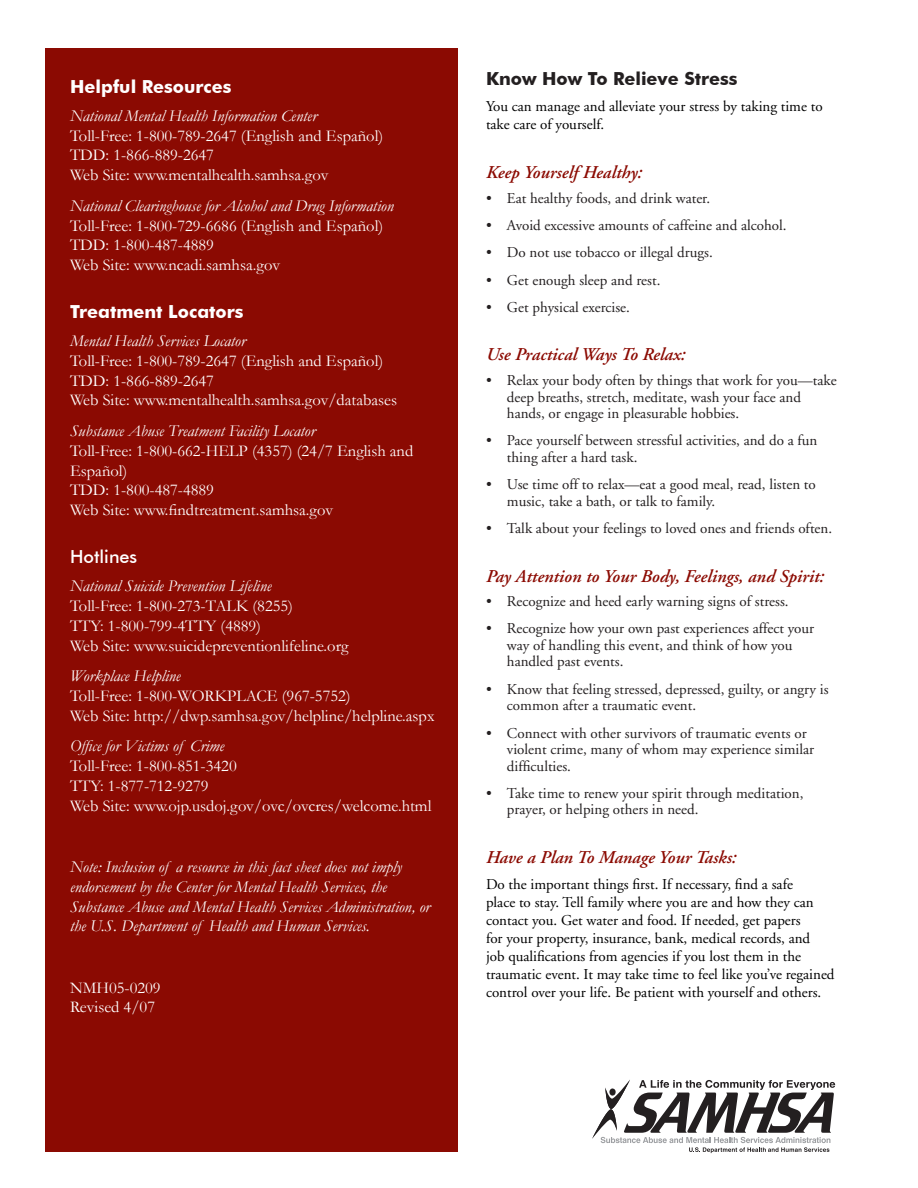
<style>
.page{position:relative;width:918px;height:1188px;background:#fff}
.page>*{position:absolute;margin:0;border:0;box-sizing:border-box;transform-origin:0 0}
.Heading_2{font:italic 600 18px "Adobe Garamond";color:#8b0a02}
.Sidebar_Heading_1{font:700 18px "Futura BT";color:#fff}
.Heading_1{font:700 18px "Futura BT";color:#231f20}
.Sidebar_Heading_1-2{font:500 18px "Futura BT";color:#fff}
.Sidebar_Body_Text{font:16.5px/19.8px "Garamond";color:#fff}
.Sidebar_Body_Text-2{font:italic 16.5px/19.8px "Garamond";color:#fff}
.Bullet{font:15px/16.5px "Adobe Garamond";color:#231f20}
.Body_Text{font:15px/18px "Adobe Garamond";color:#000}
.s1{font-style:italic}
</style>
<div class="page">
<div style="left:45px;top:48px;width:413px;height:1104px;background:#8b0a02"></div>
<svg style="left:592px;top:1079px;width:243px;height:74px"></svg>
<p class="Sidebar_Heading_1" style="left:70px;top:75px;width:163px">Helpful Resources</p>
<p class="Sidebar_Body_Text" style="left:70px;top:105px;width:315px"><span class="s1">National Mental Health Information Center<br></span>Toll-Free: 1-800-789-2647 (English and Español)<br>TDD: 1-866-889-2647<br>Web Site: www.mentalhealth.samhsa.gov</p>
<p class="Sidebar_Body_Text" style="left:70px;top:195px;width:325px"><span class="s1">National Clearinghouse for Alcohol and Drug Information </span>Toll-Free: 1-800-729-6686 (English and Español)<br>TDD: 1-800-487-4889<br>Web Site: www.ncadi.samhsa.gov</p>
<p class="Sidebar_Heading_1" style="left:70px;top:301px;width:175px">Treatment Locators</p>
<p class="Sidebar_Body_Text" style="left:70px;top:331px;width:329px"><span class="s1">Mental Health Services Locator<br></span>Toll-Free: 1-800-789-2647 (English and Español)<br>TDD: 1-866-889-2647<br>Web Site: www.mentalhealth.samhsa.gov/databases</p>
<p class="Sidebar_Body_Text" style="left:70px;top:421px;width:345px"><span class="s1">Substance Abuse Treatment Facility Locator<br></span>Toll-Free: 1-800-662-HELP (4357) (24/7 English and Español)<br>TDD: 1-800-487-4889<br>Web Site: www.findtreatment.samhsa.gov</p>
<p class="Sidebar_Heading_1-2" style="left:70px;top:546px;width:69px">Hotlines</p>
<p class="Sidebar_Body_Text" style="left:70px;top:576px;width:280px"><span class="s1">National Suicide Prevention Lifeline<br></span>Toll-Free: 1-800-273-TALK (8255)<br>TTY: 1-800-799-4TTY (4889)<br>Web Site: www.suicidepreventionlifeline.org</p>
<p class="Sidebar_Body_Text" style="left:70px;top:666px;width:366px"><span class="s1">Workplace Helpline<br></span>Toll-Free: 1-800-WORKPLACE (967-5752)<br>Web Site: http://dwp.samhsa.gov/helpline/helpline.aspx</p>
<p class="Sidebar_Body_Text" style="left:70px;top:736px;width:363px"><span class="s1">Office for Victims of Crime<br></span>Toll-Free: 1-800-851-3420<br>TTY: 1-877-712-9279<br>Web Site: www.ojp.usdoj.gov/ovc/ovcres/welcome.html</p>
<p class="Sidebar_Body_Text-2" style="left:70px;top:856px;width:362px">Note: Inclusion of a resource in this fact sheet does not imply endorsement by the Center for Mental Health Services, the Substance Abuse and Mental Health Services Administration, or the U.S. Department of Health and Human Services.</p>
<p class="Sidebar_Body_Text" style="left:70px;top:977px;width:92px">NMH05-0209<br>Revised 4/07</p>
<p class="Heading_1" style="left:486px;top:68px;width:253px">Know How To Relieve Stress</p>
<p class="Body_Text" style="left:486px;top:98px;width:338px">You can manage and alleviate your stress by taking time to take care of yourself.</p>
<p class="Heading_2" style="left:486px;top:162px;width:158px">Keep Yourself Healthy:</p>
<p class="Bullet" style="left:507px;top:190px;width:205px">Eat healthy foods, and drink water.</p>
<p class="Bullet" style="left:507px;top:217px;width:281px">Avoid excessive amounts of caffeine and alcohol.</p>
<p class="Bullet" style="left:507px;top:245px;width:207px">Do not use tobacco or illegal drugs.</p>
<p class="Bullet" style="left:507px;top:272px;width:155px">Get enough sleep and rest.</p>
<p class="Bullet" style="left:507px;top:299px;width:124px">Get physical exercise.</p>
<p class="Heading_2" style="left:486px;top:345px;width:201px">Use Practical Ways To Relax:</p>
<p class="Bullet" style="left:507px;top:372px;width:331px">Relax your body often by things that work for you—take deep breaths, stretch, meditate, wash your face and hands, or engage in pleasurable hobbies.</p>
<p class="Bullet" style="left:507px;top:433px;width:312px">Pace yourself between stressful activities, and do a fun thing after a hard task.</p>
<p class="Bullet" style="left:507px;top:477px;width:310px">Use time off to relax—eat a good meal, read, listen to music, take a bath, or talk to family.</p>
<p class="Bullet" style="left:507px;top:520px;width:327px">Talk about your feelings to loved ones and friends often.</p>
<p class="Heading_2" style="left:486px;top:566px;width:340px">Pay Attention to Your Body, Feelings, and Spirit:</p>
<p class="Bullet" style="left:507px;top:594px;width:283px">Recognize and heed early warning signs of stress.</p>
<p class="Bullet" style="left:507px;top:621px;width:309px">Recognize how your own past experiences affect your way of handling this event, and think of how you handled past events.</p>
<p class="Bullet" style="left:507px;top:681px;width:323px">Know that feeling stressed, depressed, guilty, or angry is common after a traumatic event.</p>
<p class="Bullet" style="left:507px;top:725px;width:309px">Connect with other survivors of traumatic events or violent crime, many of whom may experience similar difficulties.</p>
<p class="Bullet" style="left:507px;top:785px;width:298px">Take time to renew your spirit through meditation, prayer, or helping others in need.</p>
<p class="Heading_2" style="left:486px;top:847px;width:252px">Have a Plan To Manage Your Tasks:</p>
<p class="Body_Text" style="left:486px;top:876px;width:350px">Do the important things first. If necessary, find a safe<br>place to stay. Tell family where you are and how they can contact you. Get water and food. If needed, get papers<br>for your property, insurance, bank, medical records, and<br>job qualifications from agencies if you lost them in the traumatic event. It may take time to feel like you’ve regained control over your life. Be patient with yourself and others.</p>
<p class="Bullet" style="left:486px;top:185px;width:7px;line-height:27.3px;text-align:justify">• • • • •</p>
<p class="Bullet" style="left:486px;top:372px;width:7px">•</p>
<p class="Bullet" style="left:486px;top:433px;width:7px">•</p>
<p class="Bullet" style="left:486px;top:477px;width:7px">•</p>
<p class="Bullet" style="left:486px;top:520px;width:7px">•</p>
<p class="Bullet" style="left:486px;top:588px;width:7px;line-height:27.3px">• •</p>
<p class="Bullet" style="left:486px;top:681px;width:7px">•</p>
<p class="Bullet" style="left:486px;top:725px;width:7px">•</p>
<p class="Bullet" style="left:486px;top:785px;width:7px">•</p>
</div>
